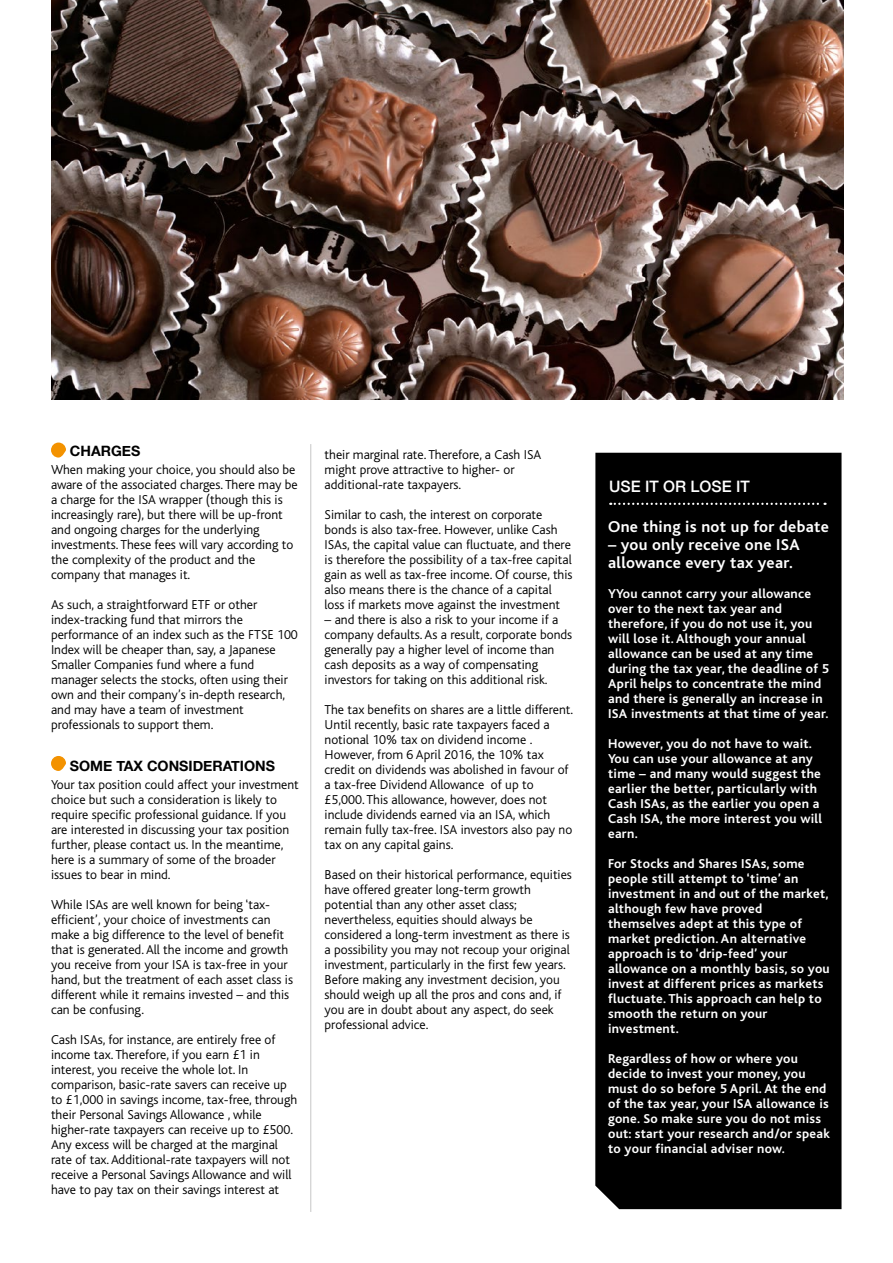
<style>
.page{position:relative;width:893px;height:1263px;background:#fff}
.page>*{position:absolute;margin:0;border:0;box-sizing:border-box;transform-origin:0 0}
.t1{font:700 16.5px/18px "Bliss";letter-spacing:.02em;color:#fff}
.t2{font:500 15.75px "Helvetica Neue";color:#fff}
.t3{font:700 14.25px "Helvetica Neue";color:#000}
.t4{font:300 13.5px/15px "Bliss";color:#000}
.t5{font:700 13.5px/15px "Bliss";letter-spacing:.02em;color:#fff}
</style>
<div class="page">
<div style="left:51px;top:443px;width:15px;height:15px;background:#f39200;border-radius:50%"></div>
<div style="left:51px;top:756px;width:15px;height:15px;background:#f39200;border-radius:50%"></div>
<div style="left:595px;top:453px;width:246px;height:756px;background:#000"></div>
<svg style="left:610px;top:503px;width:215px;height:2px"></svg>
<img style="left:51px;top:0;width:792px;height:399px">
<hr style="left:310px;top:444px;width:1px;height:768px;background:#c6c6c6">
<p class="t3" style="left:70px;top:440px;width:72px">CHARGES</p>
<p class="t4" style="left:51px;top:462px;width:248px">When making your choice, you should also be aware of the associated charges. There may be a charge for the ISA wrapper (though this is increasingly rare), but there will be up-front and ongoing charges for the underlying investments. These fees will vary according to the complexity of the product and the company that manages it.</p>
<p class="t4" style="left:51px;top:597px;width:248px">As such, a straightforward ETF or other index-tracking fund that mirrors the performance of an index such as the FTSE 100<br>Index will be cheaper than, say, a Japanese Smaller Companies fund where a fund manager selects the stocks, often using their own and their company’s in-depth research, and may have a team of investment professionals to support them.</p>
<p class="t3" style="left:70px;top:755px;width:207px">SOME TAX CONSIDERATIONS</p>
<p class="t4" style="left:51px;top:777px;width:249px">Your tax position could affect your investment choice but such a consideration is likely to require specific professional guidance. If you are interested in discussing your tax position further, please contact us. In the meantime, here is a summary of some of the broader issues to bear in mind.</p>
<p class="t4" style="left:51px;top:897px;width:244px">While ISAs are well known for being ‘tax&shy;efficient’, your choice of investments can make a big difference to the level of benefit that is generated. All the income and growth you receive from your ISA is tax-free in your hand, but the treatment of each asset class is different while it remains invested – and this can be confusing.</p>
<p class="t4" style="left:51px;top:1032px;width:248px">Cash ISAs, for instance, are entirely free of income tax. Therefore, if you earn £1 in interest, you receive the whole lot. In comparison, basic-rate savers can receive up to £1,000 in savings income, tax-free, through their Personal Savings Allowance , while higher-rate taxpayers can receive up to £500.<br>Any excess will be charged at the marginal rate of tax. Additional-rate taxpayers will not receive a Personal Savings Allowance and will have to pay tax on their savings interest at</p>
<p class="t4" style="left:325px;top:447px;width:218px">their marginal rate. Therefore, a Cash ISA might prove attractive to higher- or additional-rate taxpayers.</p>
<p class="t4" style="left:325px;top:507px;width:249px">Similar to cash, the interest on corporate bonds is also tax-free. However, unlike Cash ISAs, the capital value can fluctuate, and there is therefore the possibility of a tax-free capital gain as well as tax-free income. Of course, this also means there is the chance of a capital loss if markets move against the investment</p>
<p class="t4" style="left:325px;top:612px;width:249px">– and there is also a risk to your income if a company defaults. As a result, corporate bonds generally pay a higher level of income than cash deposits as a way of compensating investors for taking on this additional risk.</p>
<p class="t4" style="left:325px;top:702px;width:250px">The tax benefits on shares are a little different.<br>Until recently, basic rate taxpayers faced a notional 10% tax on dividend income .<br>However, from 6 April 2016, the 10% tax credit on dividends was abolished in favour of a tax-free Dividend Allowance of up to £5,000. This allowance, however, does not include dividends earned via an ISA, which remain fully tax-free. ISA investors also pay no tax on any capital gains.</p>
<p class="t4" style="left:325px;top:867px;width:249px">Based on their historical performance, equities have offered greater long-term growth potential than any other asset class; nevertheless, equities should always be considered a long-term investment as there is a possibility you may not recoup your original investment, particularly in the first few years.<br>Before making any investment decision, you should weigh up all the pros and cons and, if you are in doubt about any aspect, do seek professional advice.</p>
<p class="t2" style="left:609px;top:474px;width:142px">USE IT OR LOSE IT</p>
<p class="t1" style="left:608px;top:518px;width:222px">One thing is not up for debate</p>
<p class="t1" style="left:608px;top:536px;width:193px">– you only receive one ISA allowance every tax year.</p>
<p class="t5" style="left:608px;top:586px;width:223px">YYou cannot carry your allowance over to the next tax year and therefore, if you do not use it, you will lose it. Although your annual allowance can be used at any time during the tax year, the deadline of 5<br>April helps to concentrate the mind and there is generally an increase in ISA investments at that time of year.</p>
<p class="t5" style="left:608px;top:736px;width:216px">However, you do not have to wait.<br>You can use your allowance at any time – and many would suggest the earlier the better, particularly with<br>Cash ISAs, as the earlier you open a<br>Cash ISA, the more interest you will earn.</p>
<p class="t5" style="left:608px;top:856px;width:223px">For Stocks and Shares ISAs, some people still attempt to ‘time’ an investment in and out of the market, although few have proved themselves adept at this type of market prediction. An alternative approach is to ‘drip-feed’ your allowance on a monthly basis, so you invest at different prices as markets fluctuate. This approach can help to smooth the return on your investment.</p>
<p class="t5" style="left:608px;top:1051px;width:223px">Regardless of how or where you decide to invest your money, you must do so before 5 April. At the end of the tax year, your ISA allowance is gone. So make sure you do not miss out: start your research and/or speak to your financial adviser now.</p>
</div>
